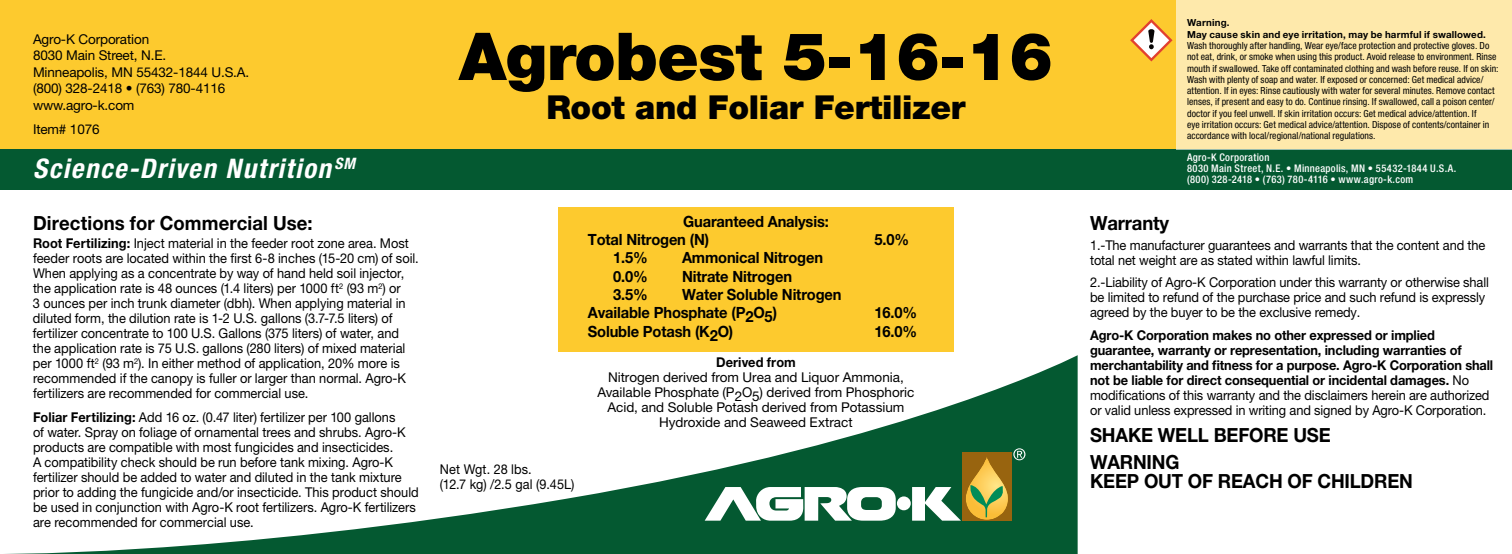
<style>
.page{position:relative;width:1512px;height:554px;background:#fff}
.page>*{position:absolute;margin:0;border:0;box-sizing:border-box;transform-origin:0 0}
.t1{font:900 66px "Helvetica Neue";letter-spacing:-.01em;color:#000}
.t2{font:900 33px "Helvetica Neue";letter-spacing:-.01em;color:#000}
.t3{font:italic 700 condensed 27px "Helvetica Neue LT Pro";letter-spacing:.06em;color:#fff}
.t4{font:700 19.5px/27px "Helvetica Neue LT Pro";letter-spacing:-.01em;color:#000;scale:.95 1}
.t5{font:700 15.45px/18.3px "Helvetica Neue LT Pro";letter-spacing:-.01em;color:#000;scale:.95 1}
.t6{font:13.5px/15px "Helvetica Neue LT Pro";color:#000;scale:.95 1}
.t7{font:700 13.5px/15px "Helvetica Neue LT Pro";letter-spacing:-.01em;color:#000;scale:.95 1}
.t8{font:13.5px/15px "Helvetica Neue LT Pro";color:#000;text-align:center}
.t9{font:13.5px/16.5px "Helvetica Neue";letter-spacing:-.01em;color:#000}
.t10{font:13.5px/15px "Helvetica Neue LT Pro";color:#000;scale:.94 1}
.t11{font:700 13.5px "Helvetica Neue LT Pro";letter-spacing:.01em;color:#000;scale:.95 1}
.t12{font:500 condensed 10.5px/11.2px "Helvetica Neue LT Pro";letter-spacing:.03em;color:#fff}
.t13{font:condensed 9.75px/11.2px "Helvetica Neue LT Pro";letter-spacing:.005em;color:#000}
.t14{font:700 9.75px/11.2px "Helvetica Neue LT Pro";letter-spacing:.02em;color:#000}
.s1{font-weight:700}
.s2{font-family:"Helvetica Neue"}
.s3{font-weight:400}
</style>
<div class="page">
<div style="left:0;top:0;width:1512px;height:152px;background:#fdca2e"></div>
<div style="left:0;top:149px;width:1512px;height:40px;background:#045931"></div>
<svg style="left:5px;top:355px;width:1073px;height:199px"></svg>
<div style="left:558px;top:207px;width:396px;height:144px;background:#fdca2e"></div>
<div style="left:897px;top:496px;width:14px;height:14px;background:#fff;border-radius:50%"></div>
<svg style="left:705px;top:487px;width:191px;height:33px"></svg>
<svg style="left:912px;top:448px;width:113px;height:72px;background:#6d854b"></svg>
<div style="left:1177px;top:0;width:335px;height:149px;background:#fee9ab"></div>
<svg style="left:1130px;top:19px;width:43px;height:42px"></svg>
<p class="t9" style="left:33px;top:30px;width:218px">Agro-K Corporation<br>8030 Main Street, N.E.<br>Minneapolis, MN 55432-1844 U.S.A. (800) 328-2418 • (763) 780-4116 www.agro-k.com</p>
<p class="t9" style="left:33px;top:120px;width:68px">Item# 1076</p>
<h3 class="t3" style="left:33px;top:152px;width:324px">Science-Driven Nutrition <sup>SM</sup></h3>
<h3 class="t4" style="left:33px;top:209px;width:296px">Directions for Commercial Use:</h3>
<p class="t6" style="left:33px;top:235px;width:408px"><span class="s1">Root Fertilizing:</span> Inject material in the feeder root zone area. Most feeder roots are located within the first 6-8 inches (15-20 cm) of soil.<br>When applying as a concentrate by way of hand held soil injector, the application rate is 48 ounces (1.4 liters) per 1000 ft<sup>2</sup> (93 m<sup>2</sup>) or<br>3 ounces per inch trunk diameter (dbh). When applying material in diluted form, the dilution rate is 1-2 U.S. gallons (3.7-7.5 liters) of fertilizer concentrate to 100 U.S. Gallons (375 liters) of water, and the application rate is 75 U.S. gallons (280 liters) of mixed material per 1000 ft<sup>2</sup> (93 m<sup>2</sup>). In either method of application, 20% more is recommended if the canopy is fuller or larger than normal. <span class="s2">Agro-K </span>fertilizers are recommended for commercial use.</p>
<p class="t6" style="left:33px;top:409px;width:408px"><span class="s1">Foliar Fertilizing:</span> Add 16 oz. (0.47 liter) fertilizer per 100 gallons<br>of water. Spray on foliage of ornamental trees and shrubs. <span class="s2">Agro-K </span>products are compatible with most fungicides and insecticides.<br>A compatibility check should be run before tank mixing. <span class="s2">Agro-K </span>fertilizer should be added to water and diluted in the tank mixture prior to adding the fungicide and/or insecticide. This product should be used in conjunction with <span class="s2">Agro-K</span> root fertilizers. <span class="s2">Agro-K</span> fertilizers are recommended for commercial use.</p>
<h1 class="t1" style="left:459px;top:17px;width:596px">Agrobest 5-16-16</h1>
<h2 class="t2" style="left:546px;top:87px;width:421px">Root and Foliar Fertilizer</h2>
<p class="t5" style="left:588px;top:212px;width:255px;text-indent:95px">Guaranteed Analysis:<br>Total Nitrogen (N)</p>
<p class="t5" style="left:613px;top:248px;width:38px">1.5%</p>
<p class="t5" style="left:682px;top:248px;width:150px">Ammonical Nitrogen</p>
<p class="t5" style="left:613px;top:266px;width:63px">0.0% N</p>
<p class="t5" style="left:693px;top:266px;width:106px">itrate Nitrogen</p>
<p class="t5" style="left:613px;top:285px;width:38px">3.5%</p>
<p class="t5" style="left:588px;top:285px;width:269px;text-indent:94px">Water Soluble Nitrogen<br>Available Phosphate (P2O5)</p>
<p class="t5" style="left:875px;top:230px;width:38px">5.0%</p>
<p class="t5" style="left:875px;top:303px;width:46px">16.0%</p>
<p class="t5" style="left:588px;top:321px;width:155px">Soluble Potash (K2O)</p>
<p class="t5" style="left:875px;top:321px;width:46px">16.0%</p>
<p class="t10" style="left:440px;top:462px;width:145px">Net Wgt. 28 lbs.<br>(12.7 kg) /2.5 gal (9.45L)</p>
<p class="t11" style="left:716px;top:353px;width:85px">Derived from</p>
<p class="t8" style="left:597px;top:369px;width:319px">Nitrogen derived from Urea and Liquor Ammonia, Available Phosphate (P2O5) derived from Phosphoric Acid, and Soluble Potash derived from Potassium Hydroxide and Seaweed Extract</p>
<p class="t14" style="left:1187px;top:17px;width:300px">Warning.<br>May cause skin and eye irritation, may be harmful if swallowed.</p>
<p class="t13" style="left:1187px;top:40px;width:313px">Wash thoroughly after handling, Wear eye/face protection and protective gloves. Do not eat, drink, or smoke when using this product. Avoid release to environment. Rinse mouth if swallowed. Take off contaminated clothing and wash before reuse. If on skin:<br>Wash with plenty of soap and water. If exposed or concerned: Get medical advice/ attention. If in eyes: Rinse cautiously with water for several minutes. Remove contact lenses, if present and easy to do. Continue rinsing. If swallowed, call a poison center/ doctor if you feel unwell. If skin irritation occurs: Get medical advice/attention. If<br>eye irritation occurs: Get medical advice/attention. Dispose of contents/container in accordance with local/regional/national regulations.</p>
<p class="t12" style="left:1187px;top:151px;width:271px">Agro-K Corporation<br>8030 Main Street, N.E. • Minneapolis, MN • 55432-1844 U.S.A. (800) 328-2418 • (763) 780-4116 • www.agro-k.com</p>
<h3 class="t4" style="left:1090px;top:209px;width:85px">Warranty</h3>
<p class="t6" style="left:1090px;top:237px;width:418px">1.-The manufacturer guarantees and warrants that the content and the total net weight are as stated within lawful limits.</p>
<p class="t6" style="left:1090px;top:274px;width:421px">2.-Liability of Agro-K Corporation under this warranty or otherwise shall be limited to refund of the purchase price and such refund is expressly agreed by the buyer to be the exclusive remedy.</p>
<p class="t7" style="left:1090px;top:327px;width:426px">Agro-K Corporation makes no other expressed or implied guarantee, warranty or representation, including warranties of merchantability and fitness for a purpose. Agro-K Corporation shall not be liable for direct consequential or incidental damages. <span class="s3">No modifications of this warranty and the disclaimers herein are authorized or valid unless expressed in writing and signed by Agro-K Corporation.</span></p>
<h3 class="t4" style="left:1090px;top:421px;width:255px">SHAKE WELL BEFORE USE<br>Warning</h3>
<h3 class="t4" style="left:1090px;top:467px;width:339px">KEEP OUT OF REACH OF CHILDREN</h3>
</div>
